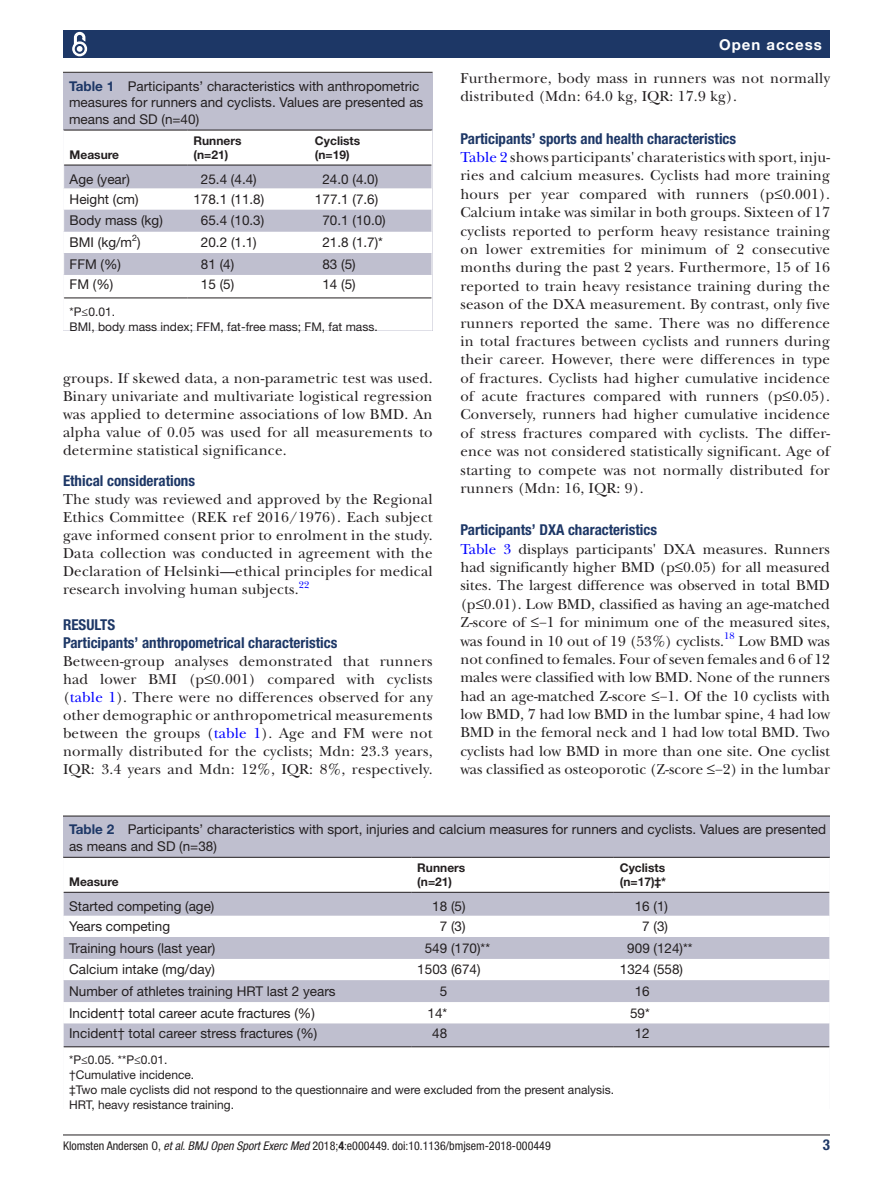
<style>
.page{position:relative;width:893px;height:1191px;background:#fff}
.page>*{position:absolute;margin:0;border:0;box-sizing:border-box;transform-origin:0 0}
.t1{font:15px/18.5px "New Baskerville";letter-spacing:.015em;color:#231f20;text-align:justify}
.t2{font:700 condensed 15px/18px "Helvetica Neue LT Std";color:#1d3766}
.t3{font:700 15px "Helvetica Neue LT Std";letter-spacing:.065em;color:#fff}
.t4{font:13.5px/16.5px "Helvetica Neue LT Std";color:#231f20}
.t5{font:12px/15px "Helvetica Neue LT Std";color:#231f20}
.t6{font:condensed 12px "Helvetica Neue LT Std";color:#231f20}
.t7{font:700 12px/14.4px "Helvetica Neue LT Std";color:#231f20}
.t8{font:9px "Helvetica Neue LT Std";color:#231f20}
.s1{font-weight:700;color:#1d3766}
.s2{font-size:13.5px}
.s3{color:#00f}
.s4{font-style:italic}
.s5{font-weight:700}
</style>
<div class="page">
<hr style="left:63px;top:1134px;width:767px;height:1px;background:#231f20">
<div style="left:63px;top:31px;width:767px;height:27px;background:#1d3766"></div>
<svg style="left:72px;top:31px;width:16px;height:26px"></svg>
<div style="left:63px;top:73px;width:370px;height:257px;background:#bfbfcf"></div>
<hr style="left:63px;top:72px;width:370px;height:1px;background:#231f20">
<div style="left:64px;top:131px;width:368px;height:199px;background:#fff"></div>
<hr style="left:64px;top:130px;width:123px;height:1px;background:#231f20">
<hr style="left:187px;top:130px;width:122px;height:1px;background:#231f20">
<hr style="left:309px;top:130px;width:123px;height:1px;background:#231f20">
<hr style="left:63px;top:130px;width:1px;height:35px;background:#fff">
<hr style="left:63px;top:298px;width:1px;height:32px;background:#fff">
<hr style="left:432px;top:130px;width:1px;height:35px;background:#fff">
<svg style="left:63px;top:165px;width:370px;height:133px"></svg>
<hr style="left:432px;top:298px;width:1px;height:32px;background:#fff">
<div style="left:63px;top:816px;width:767px;height:293px;background:#bfbfcf"></div>
<hr style="left:63px;top:815px;width:767px;height:1px;background:#231f20">
<div style="left:64px;top:858px;width:766px;height:251px;background:#fff"></div>
<svg style="left:64px;top:893px;width:766px;height:153px"></svg>
<hr style="left:63px;top:857px;width:348px;height:1px;background:#231f20">
<hr style="left:63px;top:892px;width:348px;height:1px;background:#231f20">
<hr style="left:411px;top:857px;width:203px;height:1px;background:#231f20">
<hr style="left:411px;top:892px;width:203px;height:1px;background:#231f20">
<hr style="left:614px;top:857px;width:216px;height:1px;background:#231f20">
<hr style="left:614px;top:892px;width:216px;height:1px;background:#231f20">
<hr style="left:411px;top:1046px;width:203px;height:1px;background:#231f20">
<hr style="left:63px;top:1046px;width:348px;height:1px;background:#231f20">
<hr style="left:614px;top:1046px;width:216px;height:1px;background:#231f20">
<hr style="left:63px;top:857px;width:1px;height:35px;background:#fff">
<svg style="left:63px;top:892px;width:1px;height:154px"></svg>
<hr style="left:63px;top:1046px;width:1px;height:63px;background:#fff">
<p class="t4" style="left:69px;top:77px;width:356px"><span class="s1">Table 1</span> Participants’ characteristics with anthropometric measures for runners and cyclists. Values are presented as means and SD (n=40)</p>
<p class="t7" style="left:70px;top:147px;width:51px">Measure</p>
<p class="t7" style="left:193px;top:133px;width:50px">Runners (n=21)</p>
<p class="t7" style="left:315px;top:133px;width:47px">Cyclists (n=19)</p>
<p class="t4" style="left:70px;top:170px;width:62px">Age (year)</p>
<p class="t4" style="left:201px;top:170px;width:57px">25.4 (4.4)</p>
<p class="t4" style="left:322px;top:170px;width:57px">24.0 (4.0)</p>
<p class="t4" style="left:70px;top:191px;width:71px">Height (cm)</p>
<p class="t4" style="left:193px;top:191px;width:72px">178.1 (11.8)</p>
<p class="t4" style="left:315px;top:191px;width:65px">177.1 (7.6)</p>
<p class="t4" style="left:70px;top:212px;width:95px">Body mass (kg)</p>
<p class="t4" style="left:201px;top:212px;width:65px">65.4 (10.3)</p>
<p class="t4" style="left:322px;top:212px;width:65px">70.1 (10.0)</p>
<p class="t4" style="left:70px;top:234px;width:64px">BMI (kg/m</p>
<p class="t8" style="left:132px;top:232px;width:10px">2<span class="s2">)</span></p>
<p class="t4" style="left:201px;top:234px;width:57px">20.2 (1.1)</p>
<p class="t4" style="left:322px;top:234px;width:62px">21.8 (1.7)*</p>
<p class="t4" style="left:70px;top:255px;width:53px">FFM (%)</p>
<p class="t4" style="left:201px;top:255px;width:35px">81 (4)</p>
<p class="t4" style="left:322px;top:255px;width:35px">83 (5)</p>
<p class="t4" style="left:70px;top:276px;width:45px">FM (%)</p>
<p class="t4" style="left:201px;top:276px;width:35px">15 (5)</p>
<p class="t4" style="left:322px;top:276px;width:35px">14 (5)</p>
<p class="t5" style="left:70px;top:303px;width:310px">*P≤0.01.<br>BMI, body mass index; FFM, fat-free mass; FM, fat mass.</p>
<p class="t1" style="left:63px;top:369px;width:371px;line-height:18px">groups. If skewed data, a non-parametric test was used.<br>Binary univariate and multivariate logistical regression was applied to determine associations of low BMD. An alpha value of 0.05 was used for all measurements to determine statistical significance.</p>
<p class="t2" style="left:63px;top:472px;width:134px">Ethical considerations</p>
<p class="t1" style="left:63px;top:490px;width:371px;line-height:18px">The study was reviewed and approved by the Regional Ethics Committee (REK ref 2016/1976). Each subject gave informed consent prior to enrolment in the study.<br>Data collection was conducted in agreement with the Declaration of Helsinki—ethical principles for medical research involving human subjects.<sup>22</sup></p>
<p class="t2" style="left:63px;top:616px;width:276px">Results<br>Participants’ anthropometrical characteristics</p>
<p class="t1" style="left:63px;top:652px;width:371px;line-height:18px">Between-group analyses demonstrated that runners had lower BMI (p≤0.001) compared with cyclists (<span class="s3">table 1</span>). There were no differences observed for any other demographic or anthropometrical measurements between the groups (<span class="s3">table 1</span>). Age and FM were not normally distributed for the cyclists; Mdn: 23.3 years, IQR: 3.4 years and Mdn: 12%, IQR: 8%, respectively.</p>
<p class="t3" style="left:719px;top:35px;width:104px">Open access</p>
<p class="t1" style="left:460px;top:69px;width:371px">Furthermore, body mass in runners was not normally distributed (Mdn: 64.0 kg, IQR: 17.9 kg).</p>
<p class="t2" style="left:460px;top:129px;width:277px">Participants’ sports and health characteristics</p>
<p class="t1" style="left:460px;top:148px;width:371px"><span class="s3">Table 2</span> shows participants' charateristics with sport, inju&shy;ries and calcium measures. Cyclists had more training hours per year compared with runners (p≤0.001).<br>Calcium intake was similar in both groups. Sixteen of 17 cyclists reported to perform heavy resistance training on lower extremities for minimum of 2 consecutive months during the past 2 years. Furthermore, 15 of 16 reported to train heavy resistance training during the season of the DXA measurement. By contrast, only five runners reported the same. There was no difference in total fractures between cyclists and runners during their career. However, there were differences in type of fractures. Cyclists had higher cumulative incidence of acute fractures compared with runners (p≤0.05).<br>Conversely, runners had higher cumulative incidence of stress fractures compared with cyclists. The differ&shy;ence was not considered statistically significant. Age of starting to compete was not normally distributed for runners (Mdn: 16, IQR: 9).</p>
<p class="t2" style="left:460px;top:521px;width:198px">Participants’ DXA characteristics</p>
<p class="t1" style="left:460px;top:539px;width:371px"><span class="s3">Table 3</span> displays participants' DXA measures. Runners had significantly higher BMD (p≤0.05) for all measured sites. The largest difference was observed in total BMD (p≤0.01). Low BMD, classified as having an age-matched Z-score of ≤−1 for minimum one of the measured sites, was found in 10 out of 19 (53%) cyclists.<sup>18</sup> Low BMD was not confined to females. Four of seven females and 6 of 12 males were classified with low BMD. None of the runners had an age-matched Z-score ≤−1. Of the 10 cyclists with low BMD, 7 had low BMD in the lumbar spine, 4 had low BMD in the femoral neck and 1 had low total BMD. Two cyclists had low BMD in more than one site. One cyclist was classified as osteoporotic (Z-score ≤−2) in the lumbar</p>
<p class="t4" style="left:69px;top:821px;width:759px"><span class="s1">Table 2</span> Participants’ characteristics with sport, injuries and calcium measures for runners and cyclists. Values are presented as means and SD (n=38)</p>
<p class="t7" style="left:69px;top:874px;width:51px">Measure</p>
<p class="t7" style="left:417px;top:860px;width:50px">Runners (n=21)</p>
<p class="t7" style="left:620px;top:860px;width:48px">Cyclists (n=17)‡*</p>
<p class="t4" style="left:69px;top:897px;width:147px">Started competing (age)</p>
<p class="t4" style="left:432px;top:897px;width:35px">18 (5)</p>
<p class="t4" style="left:635px;top:897px;width:35px">16 (1)</p>
<p class="t4" style="left:69px;top:918px;width:103px">Years competing</p>
<p class="t4" style="left:440px;top:918px;width:27px">7 (3)</p>
<p class="t4" style="left:642px;top:918px;width:27px">7 (3)</p>
<p class="t4" style="left:69px;top:939px;width:148px">Training hours (last year)</p>
<p class="t4" style="left:425px;top:939px;width:67px">549 (170)**</p>
<p class="t4" style="left:627px;top:939px;width:67px">909 (124)**</p>
<p class="t4" style="left:69px;top:961px;width:147px">Calcium intake (mg/day)</p>
<p class="t4" style="left:417px;top:961px;width:65px">1503 (674)</p>
<p class="t4" style="left:620px;top:961px;width:65px">1324 (558)</p>
<p class="t4" style="left:69px;top:982px;width:268px">Number of athletes training HRT last 2 years</p>
<p class="t4" style="left:440px;top:982px;width:9px">5</p>
<p class="t4" style="left:635px;top:982px;width:17px">16</p>
<p class="t4" style="left:69px;top:1004px;width:247px">Incident† total career acute fractures (%)</p>
<p class="t4" style="left:428px;top:1004px;width:21px">14*</p>
<p class="t4" style="left:630px;top:1004px;width:21px">59*</p>
<p class="t4" style="left:69px;top:1024px;width:250px">Incident† total career stress fractures (%)</p>
<p class="t4" style="left:432px;top:1024px;width:17px">48</p>
<p class="t4" style="left:635px;top:1024px;width:17px">12</p>
<p class="t5" style="left:69px;top:1052px;width:547px">*P≤0.05. **P≤0.01.<br>†Cumulative incidence.<br>‡Two male cyclists did not respond to the questionnaire and were excluded from the present analysis.<br>HRT, heavy resistance training.</p>
<p class="t6" style="left:63px;top:1138px;width:489px">Klomsten Andersen O, <span class="s4">et al</span>. <span class="s4">BMJ Open Sport Exerc Med</span> 2018;<span class="s5">4</span>:e000449. doi:10.1136/bmjsem-2018-000449</p>
<p class="t2" style="left:823px;top:1135px;width:9px">3</p>
</div>
